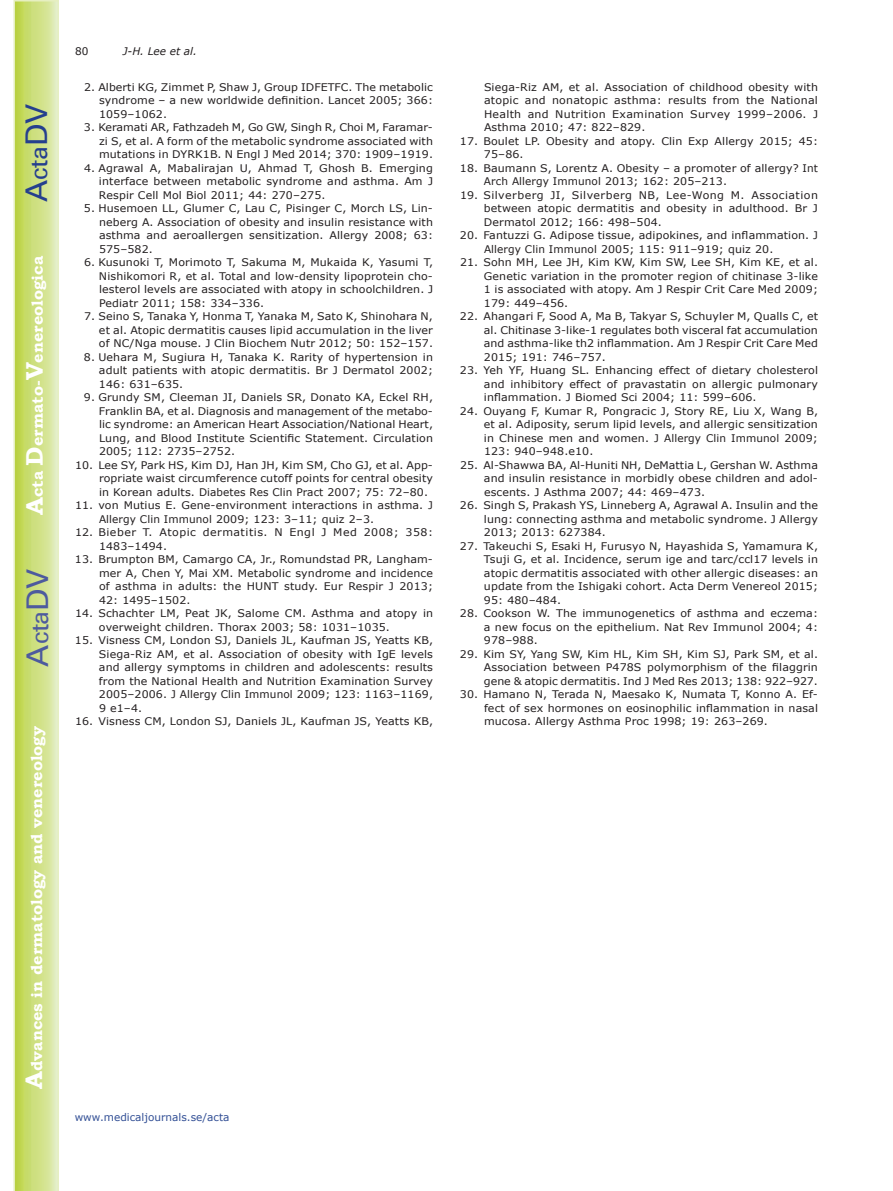
<style>
.page{position:relative;width:893px;height:1191px;background:#fff}
.page>*{position:absolute;margin:0;border:0;box-sizing:border-box;transform-origin:0 0}
.t1{font:30px "Univers";color:#4d5a9e}
.t2{font:30px "Univers";color:#253f8e}
.t3{font:700 15.75px "Bookman Old Style";color:#fff}
.t4{font:10.5px/13.5px "Verdana";letter-spacing:.01em;color:#231f20;text-align:justify;scale:1.05 1}
.t5{font:10.5px/13.5px "Verdana";letter-spacing:.045em;color:#231f20;scale:1.05 1}
.t6{font:10.5px "Verdana";color:#324f95}
.t7{font:italic 10.5px "Verdana";color:#231f20}
.t8{font:10.5px "Verdana";letter-spacing:.01em;color:#231f20}
.s1{font-size:24px}
</style>
<div class="page">
<svg style="left:14px;top:0;width:45px;height:1191px;background:#cfe084"></svg>
<h1 class="t2" style="left:19px;top:202px;width:100px;rotate:-90deg">A<span class="s1">cta</span>DV</h1>
<h2 class="t3" style="left:28px;top:515px;width:260px;rotate:-90deg"><span class="s1">A</span>cta <span class="s1">D</span>ermato-<span class="s1">V</span>enereologica</h2>
<h1 class="t1" style="left:20px;top:666px;width:100px;rotate:-90deg">A<span class="s1">cta</span>DV</h1>
<h2 class="t3" style="left:27px;top:1088px;width:364px;rotate:-90deg"><span class="s1">A</span>dvances in dermatology and venereology</h2>
<p class="t8" style="left:75px;top:44px;width:15px">80</p>
<p class="t7" style="left:123px;top:44px;width:76px">J-H. Lee et al.</p>
<p class="t4" style="left:99px;top:80px;width:320px;text-indent:-15px">2. Alberti KG, Zimmet P, Shaw J, Group IDFETFC. The metabolic syndrome – a new worldwide definition. Lancet 2005; 366:<br>1059–1062.</p>
<p class="t4" style="left:99px;top:121px;width:320px;text-indent:-15px">3. Keramati AR, Fathzadeh M, Go GW, Singh R, Choi M, Faramar&shy;zi S, et al. A form of the metabolic syndrome associated with mutations in DYRK1B. N Engl J Med 2014; 370: 1909–1919.</p>
<p class="t4" style="left:99px;top:161px;width:320px;text-indent:-15px">4. Agrawal A, Mabalirajan U, Ahmad T, Ghosh B. Emerging interface between metabolic syndrome and asthma. Am J Respir Cell Mol Biol 2011; 44: 270–275.</p>
<p class="t4" style="left:99px;top:202px;width:320px;text-indent:-15px">5. Husemoen LL, Glumer C, Lau C, Pisinger C, Morch LS, Lin&shy;neberg A. Association of obesity and insulin resistance with asthma and aeroallergen sensitization. Allergy 2008; 63:<br>575–582.</p>
<p class="t4" style="left:99px;top:256px;width:320px;text-indent:-15px">6. Kusunoki T, Morimoto T, Sakuma M, Mukaida K, Yasumi T, Nishikomori R, et al. Total and low-density lipoprotein cho&shy;lesterol levels are associated with atopy in schoolchildren. J Pediatr 2011; 158: 334–336.</p>
<p class="t4" style="left:99px;top:310px;width:320px;text-indent:-15px">7. Seino S, Tanaka Y, Honma T, Yanaka M, Sato K, Shinohara N, et al. Atopic dermatitis causes lipid accumulation in the liver of NC/Nga mouse. J Clin Biochem Nutr 2012; 50: 152–157.</p>
<p class="t4" style="left:99px;top:350px;width:320px;text-indent:-15px">8. Uehara M, Sugiura H, Tanaka K. Rarity of hypertension in adult patients with atopic dermatitis. Br J Dermatol 2002; 146: 631–635.</p>
<p class="t4" style="left:99px;top:391px;width:320px;text-indent:-15px">9. Grundy SM, Cleeman JI, Daniels SR, Donato KA, Eckel RH, Franklin BA, et al. Diagnosis and management of the metabo&shy;lic syndrome: an American Heart Association/National Heart, Lung, and Blood Institute Scientific Statement. Circulation 2005; 112: 2735–2752.</p>
<p class="t4" style="left:99px;top:458px;width:320px;text-indent:-24px">10. Lee SY, Park HS, Kim DJ, Han JH, Kim SM, Cho GJ, et al. App&shy;ropriate waist circumference cutoff points for central obesity in Korean adults. Diabetes Res Clin Pract 2007; 75: 72–80.</p>
<p class="t4" style="left:99px;top:499px;width:320px;text-indent:-24px">11. von Mutius E. Gene-environment interactions in asthma. J<br>Allergy Clin Immunol 2009; 123: 3–11; quiz 2–3.</p>
<p class="t5" style="left:99px;top:526px;width:320px;text-indent:-24px">12. Bieber T. Atopic dermatitis. N Engl J Med 2008; 358:<br>1483–1494.</p>
<p class="t4" style="left:99px;top:553px;width:320px;text-indent:-24px">13. Brumpton BM, Camargo CA, Jr., Romundstad PR, Langham&shy;mer A, Chen Y, Mai XM. Metabolic syndrome and incidence of asthma in adults: the HUNT study. Eur Respir J 2013; 42: 1495–1502.</p>
<p class="t4" style="left:99px;top:607px;width:320px;text-indent:-24px">14. Schachter LM, Peat JK, Salome CM. Asthma and atopy in overweight children. Thorax 2003; 58: 1031–1035.</p>
<p class="t4" style="left:99px;top:634px;width:320px;text-indent:-24px">15. Visness CM, London SJ, Daniels JL, Kaufman JS, Yeatts KB, Siega-Riz AM, et al. Association of obesity with IgE levels and allergy symptoms in children and adolescents: results from the National Health and Nutrition Examination Survey 2005–2006. J Allergy Clin Immunol 2009; 123: 1163–1169, 9 e1–4.</p>
<p class="t4" style="left:75px;top:715px;width:342px">16. Visness CM, London SJ, Daniels JL, Kaufman JS, Yeatts KB,</p>
<p class="t6" style="left:75px;top:1110px;width:156px">www.medicaljournals.se/acta</p>
<p class="t4" style="left:484px;top:80px;width:320px">Siega-Riz AM, et al. Association of childhood obesity with atopic and nonatopic asthma: results from the National Health and Nutrition Examination Survey 1999–2006. J Asthma 2010; 47: 822–829.</p>
<p class="t4" style="left:484px;top:134px;width:320px;text-indent:-24px">17. Boulet LP. Obesity and atopy. Clin Exp Allergy 2015; 45:<br>75–86.</p>
<p class="t4" style="left:484px;top:161px;width:320px;text-indent:-24px">18. Baumann S, Lorentz A. Obesity – a promoter of allergy? Int<br>Arch Allergy Immunol 2013; 162: 205–213.</p>
<p class="t4" style="left:484px;top:188px;width:320px;text-indent:-24px">19. Silverberg JI, Silverberg NB, Lee-Wong M. Association between atopic dermatitis and obesity in adulthood. Br J Dermatol 2012; 166: 498–504.</p>
<p class="t4" style="left:484px;top:229px;width:320px;text-indent:-24px">20. Fantuzzi G. Adipose tissue, adipokines, and inflammation. J<br>Allergy Clin Immunol 2005; 115: 911–919; quiz 20.</p>
<p class="t4" style="left:484px;top:256px;width:320px;text-indent:-24px">21. Sohn MH, Lee JH, Kim KW, Kim SW, Lee SH, Kim KE, et al.<br>Genetic variation in the promoter region of chitinase 3-like 1 is associated with atopy. Am J Respir Crit Care Med 2009; 179: 449–456.</p>
<p class="t4" style="left:484px;top:310px;width:320px;text-indent:-24px">22. Ahangari F, Sood A, Ma B, Takyar S, Schuyler M, Qualls C, et al. Chitinase 3-like-1 regulates both visceral fat accumulation and asthma-like th2 inflammation. Am J Respir Crit Care Med 2015; 191: 746–757.</p>
<p class="t4" style="left:484px;top:364px;width:320px;text-indent:-24px">23. Yeh YF, Huang SL. Enhancing effect of dietary cholesterol and inhibitory effect of pravastatin on allergic pulmonary inflammation. J Biomed Sci 2004; 11: 599–606.</p>
<p class="t4" style="left:484px;top:404px;width:320px;text-indent:-24px">24. Ouyang F, Kumar R, Pongracic J, Story RE, Liu X, Wang B, et al. Adiposity, serum lipid levels, and allergic sensitization in Chinese men and women. J Allergy Clin Immunol 2009; 123: 940–948.e10.</p>
<p class="t4" style="left:484px;top:458px;width:320px;text-indent:-24px">25. Al-Shawwa BA, Al-Huniti NH, DeMattia L, Gershan W. Asthma and insulin resistance in morbidly obese children and adol&shy;escents. J Asthma 2007; 44: 469–473.</p>
<p class="t4" style="left:484px;top:499px;width:320px;text-indent:-24px">26. Singh S, Prakash YS, Linneberg A, Agrawal A. Insulin and the lung: connecting asthma and metabolic syndrome. J Allergy 2013; 2013: 627384.</p>
<p class="t4" style="left:484px;top:539px;width:320px;text-indent:-24px">27. Takeuchi S, Esaki H, Furusyo N, Hayashida S, Yamamura K, Tsuji G, et al. Incidence, serum ige and tarc/ccl17 levels in atopic dermatitis associated with other allergic diseases: an update from the Ishigaki cohort. Acta Derm Venereol 2015; 95: 480–484.</p>
<p class="t4" style="left:484px;top:607px;width:320px;text-indent:-24px">28. Cookson W. The immunogenetics of asthma and eczema: a new focus on the epithelium. Nat Rev Immunol 2004; 4:<br>978–988.</p>
<p class="t4" style="left:484px;top:647px;width:320px;text-indent:-24px">29. Kim SY, Yang SW, Kim HL, Kim SH, Kim SJ, Park SM, et al.<br>Association between P478S polymorphism of the filaggrin gene &amp; atopic dermatitis. Ind J Med Res 2013; 138: 922–927.</p>
<p class="t4" style="left:484px;top:688px;width:320px;text-indent:-24px">30. Hamano N, Terada N, Maesako K, Numata T, Konno A. Ef&shy;fect of sex hormones on eosinophilic inflammation in nasal mucosa. Allergy Asthma Proc 1998; 19: 263–269.</p>
</div>
